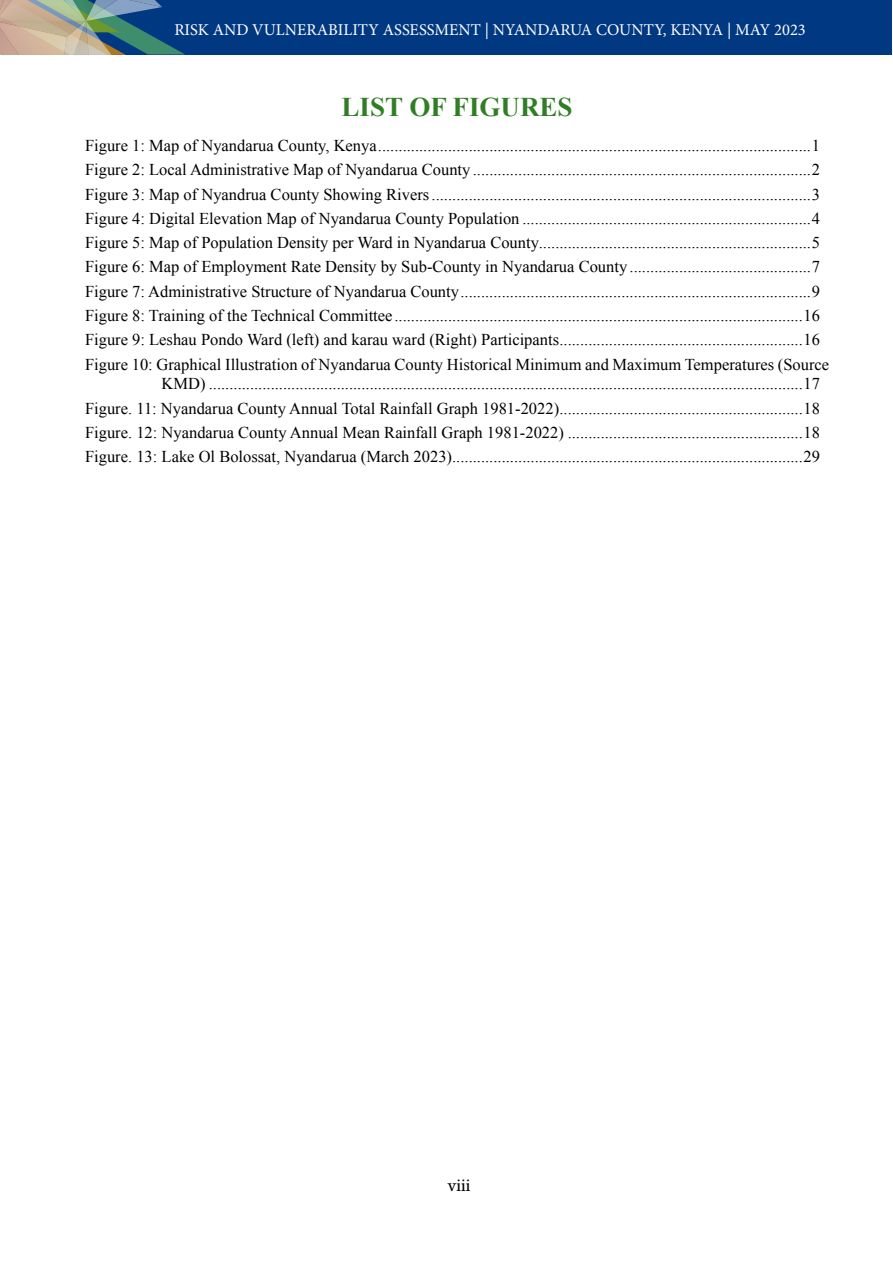
<style>
.page{position:relative;width:893px;height:1263px;background:#fff}
.page>*{position:absolute;margin:0;border:0;box-sizing:border-box;transform-origin:0 0}
.t1{font:700 27px "Times New Roman";color:#307e24}
.t2{font:19.5px "Arno Pro";color:#000}
.Table_of_figures{font:16.5px/19.8px "Times New Roman";color:#000}
.t3{font:16.5px "Minion Pro";color:#fff}
</style>
<div class="page">
<div style="left:0;top:0;width:892px;height:55px;background:#003882"></div>
<svg style="left:0;top:0;width:185px;height:55px"></svg>
<p class="t3" style="left:174px;top:19px;width:633px">RISK AND VULNERABILITY ASSESSMENT | NYANDARUA COUNTY, KENYA | MAY 2023</p>
<p class="t1" style="left:342px;top:88px;width:233px">LIST OF FIGURES</p>
<p class="Table_of_figures" style="left:85px;top:135px;width:736px">Figure 1: Map of Nyandarua County, Kenya.........................................................................................................1</p>
<p class="Table_of_figures" style="left:85px;top:160px;width:736px">Figure 2: Local Administrative Map of Nyandarua County ..................................................................................2</p>
<p class="Table_of_figures" style="left:85px;top:184px;width:736px">Figure 3: Map of Nyandrua County Showing Rivers............................................................................................3</p>
<p class="Table_of_figures" style="left:85px;top:208px;width:736px">Figure 4: Digital Elevation Map of Nyandarua County Population ......................................................................4</p>
<p class="Table_of_figures" style="left:85px;top:232px;width:736px">Figure 5: Map of Population Density per Ward in Nyandarua County..................................................................5</p>
<p class="Table_of_figures" style="left:85px;top:257px;width:736px">Figure 6: Map of Employment Rate Density by Sub-County in Nyandarua County ............................................7</p>
<p class="Table_of_figures" style="left:85px;top:281px;width:736px">Figure 7: Administrative Structure of Nyandarua County.....................................................................................9</p>
<p class="Table_of_figures" style="left:85px;top:305px;width:736px">Figure 8: Training of the Technical Committee ...................................................................................................16</p>
<p class="Table_of_figures" style="left:85px;top:330px;width:736px">Figure 9: Leshau Pondo Ward (left) and karau ward (Right) Participants...........................................................16</p>
<p class="Table_of_figures" style="left:162px;top:354px;width:669px;text-indent:-77px">Figure 10: Graphical Illustration of Nyandarua County Historical Minimum and Maximum Temperatures (Source<br>KMD) ................................................................................................................................................17</p>
<p class="Table_of_figures" style="left:85px;top:398px;width:736px">Figure. 11: Nyandarua County Annual Total Rainfall Graph 1981-2022)...........................................................18</p>
<p class="Table_of_figures" style="left:85px;top:422px;width:736px">Figure. 12: Nyandarua County Annual Mean Rainfall Graph 1981-2022) .........................................................18</p>
<p class="Table_of_figures" style="left:85px;top:447px;width:736px">Figure. 13: Lake Ol Bolossat, Nyandarua (March 2023).....................................................................................29</p>
<p class="t2" style="left:448px;top:1174px;width:24px">viii</p>
</div>
